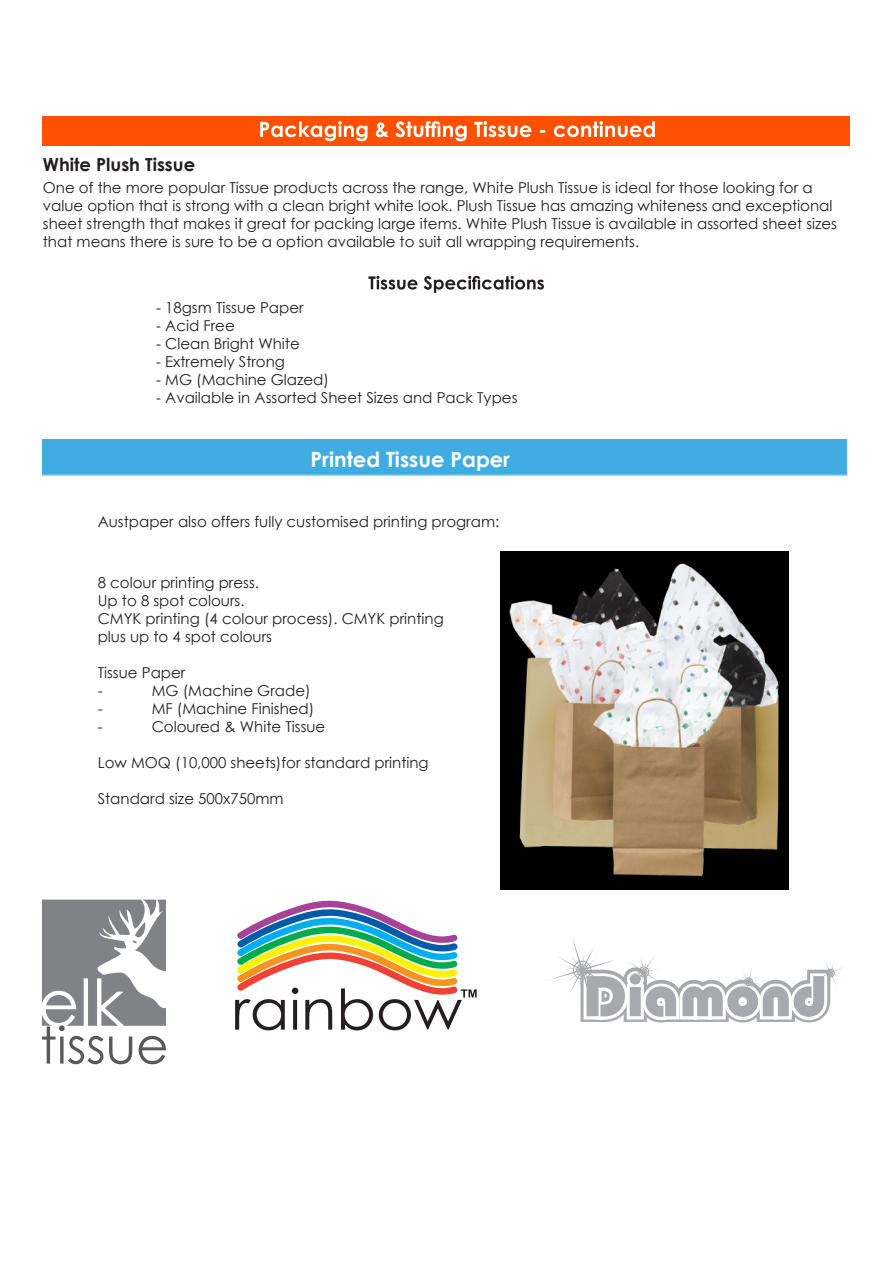
<style>
.page{position:relative;width:893px;height:1263px;background:#fff}
.page>*{position:absolute;margin:0;border:0;box-sizing:border-box;transform-origin:0 0}
.t1{font:700 21px "Century Gothic";color:#fff}
.t2{font:700 18px "Century Gothic";color:#231f20}
.t3{font:15px/18px "Century Gothic";color:#231f20}
</style>
<div class="page">
<div style="left:42px;top:116px;width:808px;height:30px;background:#ff5000"></div>
<svg style="left:260px;top:121px;width:395px;height:20px"></svg>
<svg style="left:368px;top:276px;width:176px;height:17px"></svg>
<svg style="left:550px;top:938px;width:293px;height:85px"></svg>
<svg style="left:235px;top:900px;width:242px;height:130px"></svg>
<svg style="left:42px;top:899px;width:124px;height:165px"></svg>
<div style="left:42px;top:440px;width:805px;height:35px;background:#3fade2"></div>
<img style="left:500px;top:551px;width:288px;height:338px">
<p class="t2" style="left:43px;top:150px;width:154px">White Plush Tissue</p>
<p class="t3" style="left:43px;top:178px;width:796px">One of the more popular Tissue products across the range, White Plush Tissue is ideal for those looking for a value option that is strong with a clean bright white look. Plush Tissue has amazing whiteness and exceptional sheet strength that makes it great for packing large items. White Plush Tissue is available in assorted sheet sizes that means there is sure to be a option available to suit all wrapping requirements.</p>
<p class="t3" style="left:156px;top:298px;width:149px">- 18gsm Tissue Paper</p>
<p class="t3" style="left:156px;top:316px;width:80px">- Acid Free</p>
<p class="t3" style="left:156px;top:334px;width:145px">- Clean Bright White</p>
<p class="t3" style="left:156px;top:352px;width:130px">- Extremely Strong</p>
<p class="t3" style="left:156px;top:370px;width:174px">- MG (Machine Glazed)</p>
<p class="t3" style="left:156px;top:388px;width:363px">- Available in Assorted Sheet Sizes and Pack Types</p>
<h1 class="t1" style="left:311px;top:443px;width:201px">Printed Tissue Paper</h1>
<p class="t3" style="left:98px;top:512px;width:403px">Austpaper also offers fully customised printing program:</p>
<p class="t3" style="left:98px;top:573px;width:348px">8 colour printing press.<br>Up to 8 spot colours.<br>CMYK printing (4 colour process). CMYK printing plus up to 4 spot colours</p>
<p class="t3" style="left:98px;top:663px;width:89px">Tissue Paper -</p>
<p class="t3" style="left:152px;top:681px;width:160px">MG (Machine Grade)</p>
<p class="t3" style="left:98px;top:699px;width:6px">-</p>
<p class="t3" style="left:152px;top:699px;width:164px">MF (Machine Finished)</p>
<p class="t3" style="left:98px;top:717px;width:6px">-</p>
<p class="t3" style="left:152px;top:717px;width:175px">Coloured &amp; White Tissue</p>
<p class="t3" style="left:98px;top:753px;width:332px">Low MOQ (10,000 sheets)for standard printing</p>
<p class="t3" style="left:98px;top:789px;width:187px">Standard size 500x750mm</p>
</div>
